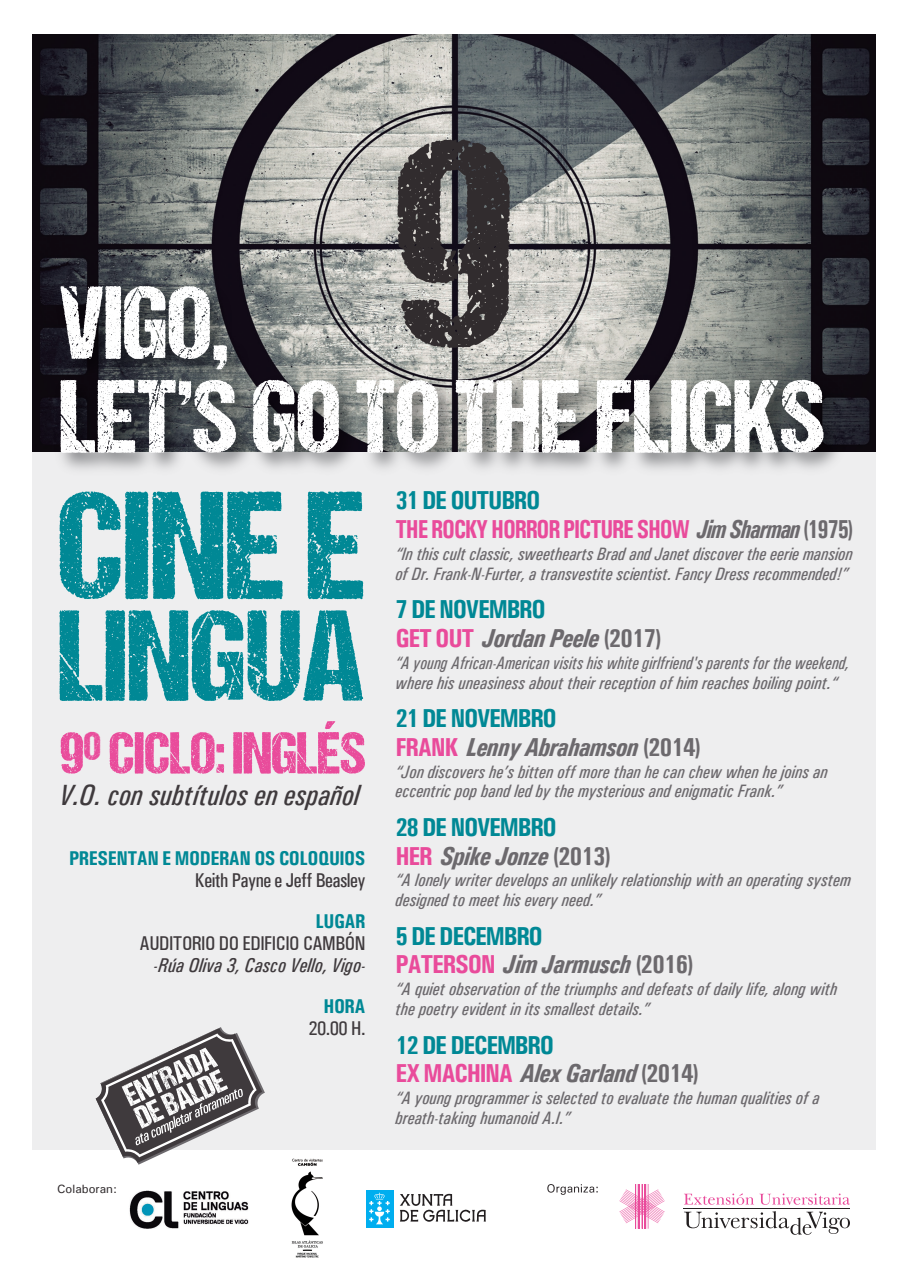
<style>
.page{position:relative;width:908px;height:1276px;background:#fff}
.page>*{position:absolute;margin:0;border:0;box-sizing:border-box;transform-origin:0 0}
.t1{font:298.7px "DCC Ash";color:#312c2e}
.t2{font:104.3px/93.8px "DCC Ash";color:#fff}
.t3{font:59.4px "DCC Ash";letter-spacing:-.005em;color:#e94b9b}
.t4{font:italic 500 condensed 29.3px "Univers";color:#3f3a3d}
.t5{font:700 condensed 26px/28.6px "Univers";letter-spacing:-.05em;color:#008895}
.t6{font:700 condensed 26px/28.6px "Univers";letter-spacing:-.05em;color:#e94b9b;scale:.9 1}
.t7{font:italic 700 condensed 26px/28.6px "Univers";letter-spacing:-.03em;color:#6c696d}
.t8{font:500 condensed 20px "Univers";letter-spacing:-.025em;color:#3f3a3d}
.t9{font:700 condensed 20px "Univers";letter-spacing:-.025em;color:#008895}
.t10{font:italic 500 condensed 20px "Univers";color:#3f3a3d}
.t11{font:italic 500 condensed 18px/19.8px "Univers";color:#6c696d}
.t12{font:italic 500 condensed 18px/19.8px "Univers";color:#6c696d;scale:.93 1}
.t13{font:500 12px "Univers";color:#312c2e}
.s1{color:#008895}
.s2{font-style:italic;color:#6c696d}
.s3{color:#6c696d}
.s4{color:#e94b9b}
.s5{font-style:normal;color:#008895}
.s6{font-style:normal;color:#e94b9b}
.s7{font-style:normal}
</style>
<div class="page">
<img style="left:129px;top:1190px;width:120px;height:38px">
<svg style="left:547px;top:1184px;width:50px;height:10px"></svg>
<hr style="left:636px;top:1184px;width:1px;height:44px;background:#e94b9b">
<hr style="left:646px;top:1184px;width:1px;height:44px;background:#e94b9b">
<hr style="left:645px;top:1184px;width:1px;height:44px;background:#e94b9b">
<hr style="left:643px;top:1184px;width:1px;height:44px;background:#e94b9b">
<hr style="left:642px;top:1184px;width:1px;height:44px;background:#e94b9b">
<hr style="left:640px;top:1184px;width:1px;height:44px;background:#e94b9b">
<hr style="left:639px;top:1184px;width:1px;height:44px;background:#e94b9b">
<hr style="left:638px;top:1184px;width:1px;height:44px;background:#e94b9b">
<hr style="left:635px;top:1184px;width:1px;height:44px;background:#e94b9b">
<hr style="left:648px;top:1184px;width:1px;height:44px;background:#e94b9b">
<svg style="left:619px;top:1189px;width:45px;height:34px"></svg>
<svg style="left:684px;top:1211px;width:165px;height:23px"></svg>
<svg style="left:684px;top:1193px;width:69px;height:11px"></svg>
<svg style="left:759px;top:1193px;width:90px;height:11px"></svg>
<hr style="left:683px;top:1208px;width:166px;height:1px;background:#231f20">
<img style="left:272px;top:1149px;width:70px;height:109px">
<div style="left:365px;top:1190px;width:28px;height:38px;background:#00aeef"></div>
<svg style="left:369px;top:1192px;width:20px;height:32px"></svg>
<svg style="left:400px;top:1193px;width:85px;height:29px"></svg>
<div style="left:32px;top:415px;width:843px;height:734px;background:#eeeeef"></div>
<img style="left:32px;top:34px;width:843px;height:418px">
<img style="left:50px;top:260px;width:801px;height:210px">
<svg style="left:59px;top:491px;width:223px;height:108px"></svg>
<svg style="left:307px;top:491px;width:56px;height:108px"></svg>
<svg style="left:59px;top:610px;width:304px;height:91px"></svg>
<svg style="left:96px;top:1027px;width:169px;height:137px"></svg>
<h1 class="t1" style="left:394px;top:84px;width:120px">9</h1>
<h2 class="t2" style="left:59px;top:274px;width:766px">VIGO,<br>LET’S GO TO THE FLICKS</h2>
<h3 class="t6" style="left:395px;top:486px;width:509px"><span class="s1">31 DE OUTUBRO<br></span>THE ROCKY HORROR PICTURE SHOW <span class="s2">Jim Sharman</span> <span class="s3">(1975)</span></h3>
<p class="t11" style="left:395px;top:544px;width:458px">“In this cult classic, sweethearts Brad and Janet discover the eerie mansion of Dr. Frank-N-Furter, a transvestite scientist. Fancy Dress recommended!”</p>
<h3 class="t5" style="left:395px;top:595px;width:267px">7 DE NOVEMBRO<br><span class="s4">GET OUT</span> <span class="s2">Jordan Peele</span> <span class="s3">(2017)</span></h3>
<p class="t12" style="left:395px;top:652px;width:489px">“A young African-American visits his white girlfriend's parents for the weekend, where his uneasiness about their reception of him reaches boiling point.“</p>
<h3 class="t7" style="left:395px;top:704px;width:306px"><span class="s5">21 DE NOVEMBRO<br></span><span class="s6">FRANK</span> Lenny Abrahamson <span class="s7">(2014)</span></h3>
<p class="t11" style="left:395px;top:761px;width:433px">“Jon discovers he’s bitten off more than he can chew when he joins an eccentric pop band led by the mysterious and enigmatic Frank.”</p>
<h3 class="t5" style="left:395px;top:812px;width:217px">28 DE NOVEMBRO<br><span class="s4">HER</span> <span class="s2">Spike Jonze</span> <span class="s3">(2013)</span></h3>
<p class="t11" style="left:395px;top:870px;width:457px">“A lonely writer develops an unlikely relationship with an operating system designed to meet his every need.”</p>
<h3 class="t5" style="left:395px;top:921px;width:299px">5 DE DECEMBRO<br><span class="s4">PATERSON</span> <span class="s2">Jim Jarmusch</span> <span class="s3">(2016)</span></h3>
<p class="t11" style="left:395px;top:979px;width:443px">“A quiet observation of the triumphs and defeats of daily life, along with the poetry evident in its smallest details.”</p>
<h3 class="t5" style="left:395px;top:1030px;width:304px">12 DE DECEMBRO<br><span class="s4">EX MACHINA</span> <span class="s2">Alex Garland</span> <span class="s3">(2014)</span></h3>
<p class="t11" style="left:395px;top:1088px;width:425px">“A young programmer is selected to evaluate the human qualities of a breath-taking humanoid A.I.”</p>
<h3 class="t3" style="left:60px;top:721px;width:307px">9<sup>O</sup> CICLO: INGLÉS</h3>
<h3 class="t4" style="left:59px;top:777px;width:301px">V.O. con subtítulos en español</h3>
<p class="t9" style="left:69px;top:846px;width:298px">PRESENTAN E MODERAN OS COLOQUIOS</p>
<p class="t8" style="left:195px;top:868px;width:172px">Keith Payne e Jeff Beasley</p>
<p class="t9" style="left:315px;top:909px;width:51px">LUGAR</p>
<p class="t8" style="left:139px;top:931px;width:227px">AUDITORIO DO EDIFICIO CAMBÓN</p>
<p class="t10" style="left:153px;top:953px;width:213px">-Rúa Oliva 3, Casco Vello, Vigo-</p>
<p class="t9" style="left:323px;top:994px;width:43px">HORA</p>
<p class="t8" style="left:308px;top:1016px;width:58px">20.00 H.</p>
<p class="t13" style="left:57px;top:1180px;width:61px">Colaboran:</p>
</div>
